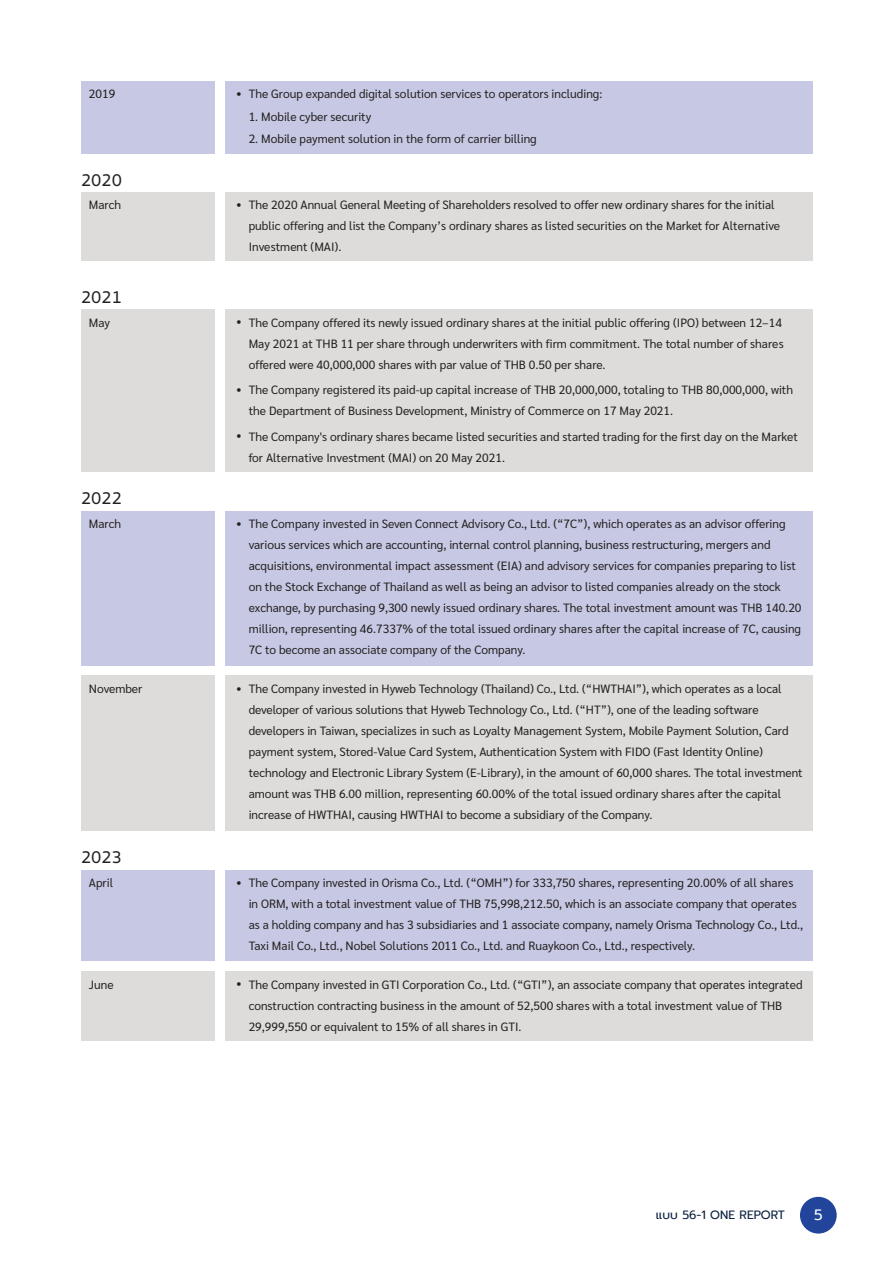
<style>
.page{position:relative;width:893px;height:1263px;background:#fff}
.page>*{position:absolute;margin:0;border:0;box-sizing:border-box;transform-origin:0 0}
.t1{font:500 18px "Sukhumvit Set";color:#231f20}
.t2{font:15px "Prompt";color:#fff}
.t3{font:13.5px "Sarabun";color:#231f20}
.t4{font:12px/21px "Sarabun";color:#231f20}
.t5{font:12px "Prompt";color:#09213e}
</style>
<div class="page">
<div style="left:800px;top:1197px;width:37px;height:36px;background:#23449b;border-radius:50%"></div>
<div style="left:81px;top:511px;width:134px;height:154px;background:#c7c9e4"></div>
<div style="left:81px;top:870px;width:134px;height:91px;background:#c7c9e4"></div>
<div style="left:81px;top:971px;width:134px;height:69px;background:#dddcdb"></div>
<div style="left:81px;top:676px;width:134px;height:155px;background:#dddcdb"></div>
<div style="left:81px;top:309px;width:134px;height:163px;background:#dddcdb"></div>
<div style="left:225px;top:511px;width:588px;height:154px;background:#c7c9e4"></div>
<div style="left:225px;top:870px;width:588px;height:91px;background:#c7c9e4"></div>
<div style="left:225px;top:971px;width:588px;height:69px;background:#dddcdb"></div>
<div style="left:225px;top:676px;width:588px;height:155px;background:#dddcdb"></div>
<div style="left:225px;top:309px;width:588px;height:163px;background:#dddcdb"></div>
<div style="left:81px;top:81px;width:134px;height:72px;background:#c7c9e4"></div>
<div style="left:81px;top:192px;width:134px;height:68px;background:#dddcdb"></div>
<div style="left:225px;top:192px;width:588px;height:68px;background:#dddcdb"></div>
<div style="left:225px;top:81px;width:588px;height:72px;background:#c7c9e4"></div>
<p class="t4" style="left:89px;top:83px;width:28px">2019</p>
<p class="t1" style="left:81px;top:167px;width:43px">2020</p>
<p class="t4" style="left:89px;top:195px;width:34px">March</p>
<p class="t1" style="left:81px;top:284px;width:43px">2021</p>
<p class="t4" style="left:89px;top:312px;width:23px">May</p>
<p class="t1" style="left:81px;top:486px;width:43px">2022</p>
<p class="t4" style="left:89px;top:513px;width:34px">March</p>
<p class="t4" style="left:89px;top:678px;width:55px">November</p>
<p class="t1" style="left:81px;top:845px;width:43px">2023</p>
<p class="t4" style="left:89px;top:872px;width:26px">April</p>
<p class="t4" style="left:89px;top:974px;width:26px">June</p>
<p class="t3" style="left:236px;top:85px;width:6px">•</p>
<p class="t4" style="left:249px;top:83px;width:355px">The Group expanded digital solution services to operators including:</p>
<p class="t4" style="left:249px;top:106px;width:124px">1. Mobile cyber security</p>
<p class="t4" style="left:249px;top:128px;width:290px">2. Mobile payment solution in the form of carrier billing</p>
<p class="t3" style="left:236px;top:196px;width:6px">•</p>
<p class="t4" style="left:249px;top:195px;width:533px">The 2020 Annual General Meeting of Shareholders resolved to offer new ordinary shares for the initial public offering and list the Company’s ordinary shares as listed securities on the Market for Alternative<br>Investment (MAI).</p>
<p class="t3" style="left:236px;top:314px;width:6px">•</p>
<p class="t3" style="left:236px;top:381px;width:6px">•</p>
<p class="t3" style="left:236px;top:428px;width:6px">•</p>
<p class="t4" style="left:249px;top:312px;width:536px">The Company offered its newly issued ordinary shares at the initial public offering (IPO) between 12–14<br>May 2021 at THB 11 per share through underwriters with firm commitment. The total number of shares offered were 40,000,000 shares with par value of THB 0.50 per share.</p>
<p class="t4" style="left:249px;top:379px;width:546px">The Company registered its paid-up capital increase of THB 20,000,000, totaling to THB 80,000,000, with the Department of Business Development, Ministry of Commerce on 17 May 2021.</p>
<p class="t4" style="left:249px;top:426px;width:551px">The Company's ordinary shares became listed securities and started trading for the first day on the Market for Alternative Investment (MAI) on 20 May 2021.</p>
<p class="t3" style="left:236px;top:515px;width:6px">•</p>
<p class="t4" style="left:249px;top:513px;width:554px">The Company invested in Seven Connect Advisory Co., Ltd. (“7C”), which operates as an advisor offering various services which are accounting, internal control planning, business restructuring, mergers and acquisitions, environmental impact assessment (EIA) and advisory services for companies preparing to list on the Stock Exchange of Thailand as well as being an advisor to listed companies already on the stock exchange, by purchasing 9,300 newly issued ordinary shares. The total investment amount was THB 140.20 million, representing 46.7337% of the total issued ordinary shares after the capital increase of 7C, causing 7C to become an associate company of the Company.</p>
<p class="t3" style="left:236px;top:680px;width:6px">•</p>
<p class="t4" style="left:249px;top:678px;width:556px">The Company invested in Hyweb Technology (Thailand) Co., Ltd. (“HWTHAI”), which operates as a local developer of various solutions that Hyweb Technology Co., Ltd. (“HT”), one of the leading software developers in Taiwan, specializes in such as Loyalty Management System, Mobile Payment Solution, Card payment system, Stored-Value Card System, Authentication System with FIDO (Fast Identity Online) technology and Electronic Library System (E-Library), in the amount of 60,000 shares. The total investment amount was THB 6.00 million, representing 60.00% of the total issued ordinary shares after the capital increase of HWTHAI, causing HWTHAI to become a subsidiary of the Company.</p>
<p class="t3" style="left:236px;top:874px;width:6px">•</p>
<p class="t4" style="left:249px;top:872px;width:556px">The Company invested in Orisma Co., Ltd. (“OMH”) for 333,750 shares, representing 20.00% of all shares in ORM, with a total investment value of THB 75,998,212.50, which is an associate company that operates as a holding company and has 3 subsidiaries and 1 associate company, namely Orisma Technology Co., Ltd., Taxi Mail Co., Ltd., Nobel Solutions 2011 Co., Ltd. and Ruaykoon Co., Ltd., respectively.</p>
<p class="t3" style="left:236px;top:976px;width:6px">•</p>
<p class="t4" style="left:249px;top:974px;width:555px">The Company invested in GTI Corporation Co., Ltd. (“GTI”), an associate company that operates integrated construction contracting business in the amount of 52,500 shares with a total investment value of THB<br>29,999,550 or equivalent to 15% of all shares in GTI.</p>
<p class="t5" style="left:656px;top:1206px;width:131px">แบบ 56-1 ONE REPORT</p>
<p class="t2" style="left:814px;top:1203px;width:10px">5</p>
</div>
